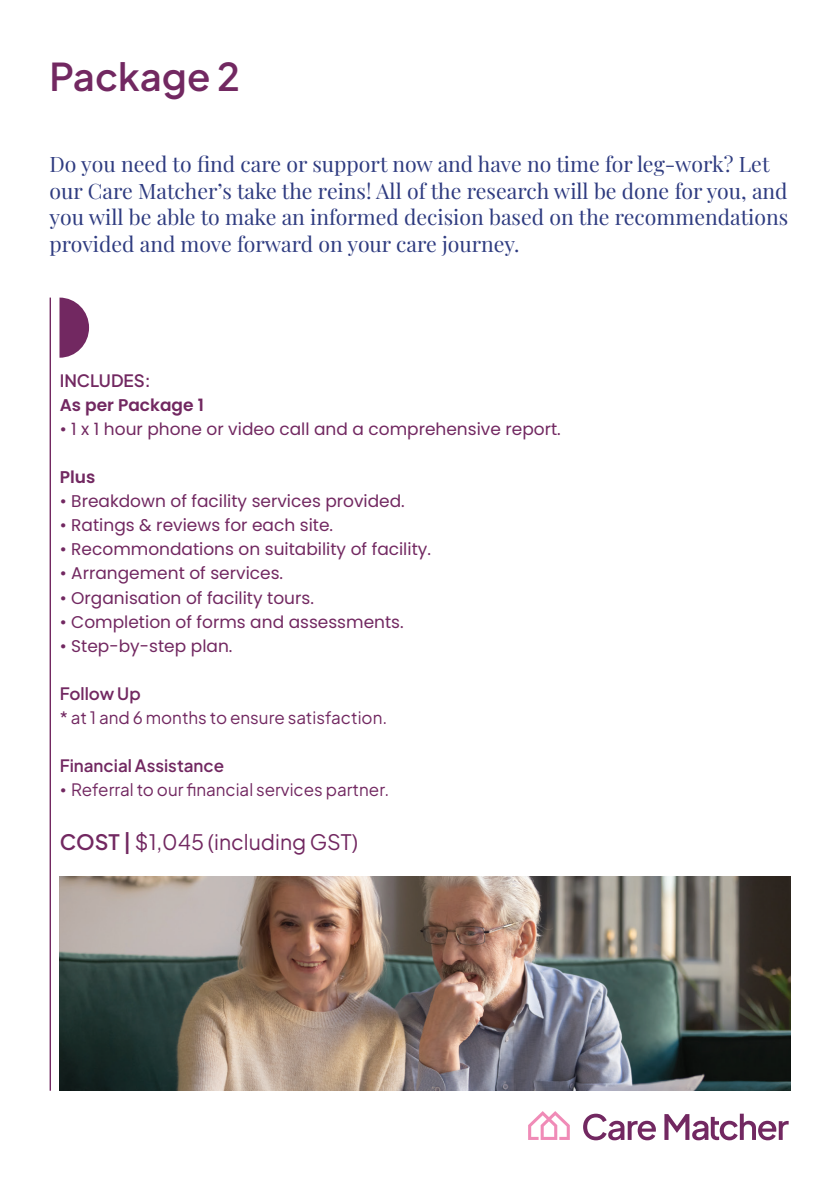
<style>
.page{position:relative;width:840px;height:1191px;background:#fff}
.page>*{position:absolute;margin:0;border:0;box-sizing:border-box;transform-origin:0 0}
.t1{font:38.2px "Plus Jakarta Sans";color:#722861}
.t2{font:21.2px/26.8px "Playfair Display";color:#2e3b80}
.t3{font:21.2px "Plus Jakarta Sans";color:#722861}
.t4{font:17px "Poppins";color:#722861}
.t5{font:17px/24px "Plus Jakarta Sans";color:#722861}
.t6{font:600 17px "Poppins";color:#722861}
.s1{font-family:"Poppins"}
</style>
<div class="page">
<svg style="left:528px;top:1111px;width:41px;height:29px"></svg>
<svg style="left:583px;top:1113px;width:72px;height:27px"></svg>
<svg style="left:664px;top:1113px;width:124px;height:27px"></svg>
<svg style="left:59px;top:297px;width:30px;height:61px"></svg>
<hr style="left:50px;top:297px;width:1px;height:793px;background:#722861">
<img style="left:60px;top:876px;width:730px;height:214px">
<h1 class="t1" style="left:50px;top:45px;width:192px">Package 2</h1>
<p class="t2" style="left:50px;top:149px;width:739px">Do you need to find care or support now and have no time for leg-work? Let our Care Matcher’s take the reins! All of the research will be done for you, and you will be able to make an informed decision based on the recommendations provided and move forward on your care journey.</p>
<p class="t5" style="left:60px;top:367px;width:92px">INCLUDES:</p>
<p class="t6" style="left:60px;top:395px;width:145px">As per Package 1</p>
<p class="t4" style="left:60px;top:419px;width:502px">• 1 x 1 hour phone or video call and a comprehensive report.</p>
<p class="t6" style="left:60px;top:467px;width:37px">Plus</p>
<p class="t4" style="left:60px;top:491px;width:346px">• Breakdown of facility services provided.</p>
<p class="t4" style="left:60px;top:515px;width:275px">• Ratings &amp; reviews for each site.</p>
<p class="t4" style="left:60px;top:539px;width:372px">• Recommondations on suitability of facility.</p>
<p class="t4" style="left:60px;top:563px;width:225px">• Arrangement of services.</p>
<p class="t4" style="left:60px;top:587px;width:255px">• Organisation of facility tours.</p>
<p class="t4" style="left:60px;top:612px;width:345px">• Completion of forms and assessments.</p>
<p class="t4" style="left:60px;top:636px;width:174px">• Step-by-step plan.</p>
<p class="t5" style="left:60px;top:679px;width:329px">Follow Up<br>* at 1 and 6 months to ensure satisfaction.</p>
<p class="t5" style="left:60px;top:751px;width:166px">Financial Assistance</p>
<p class="t5" style="left:60px;top:776px;width:331px"><span class="s1">•</span> Referral to our financial services partner.</p>
<p class="t3" style="left:60px;top:824px;width:300px">COST | $1,045 (including GST)</p>
</div>
